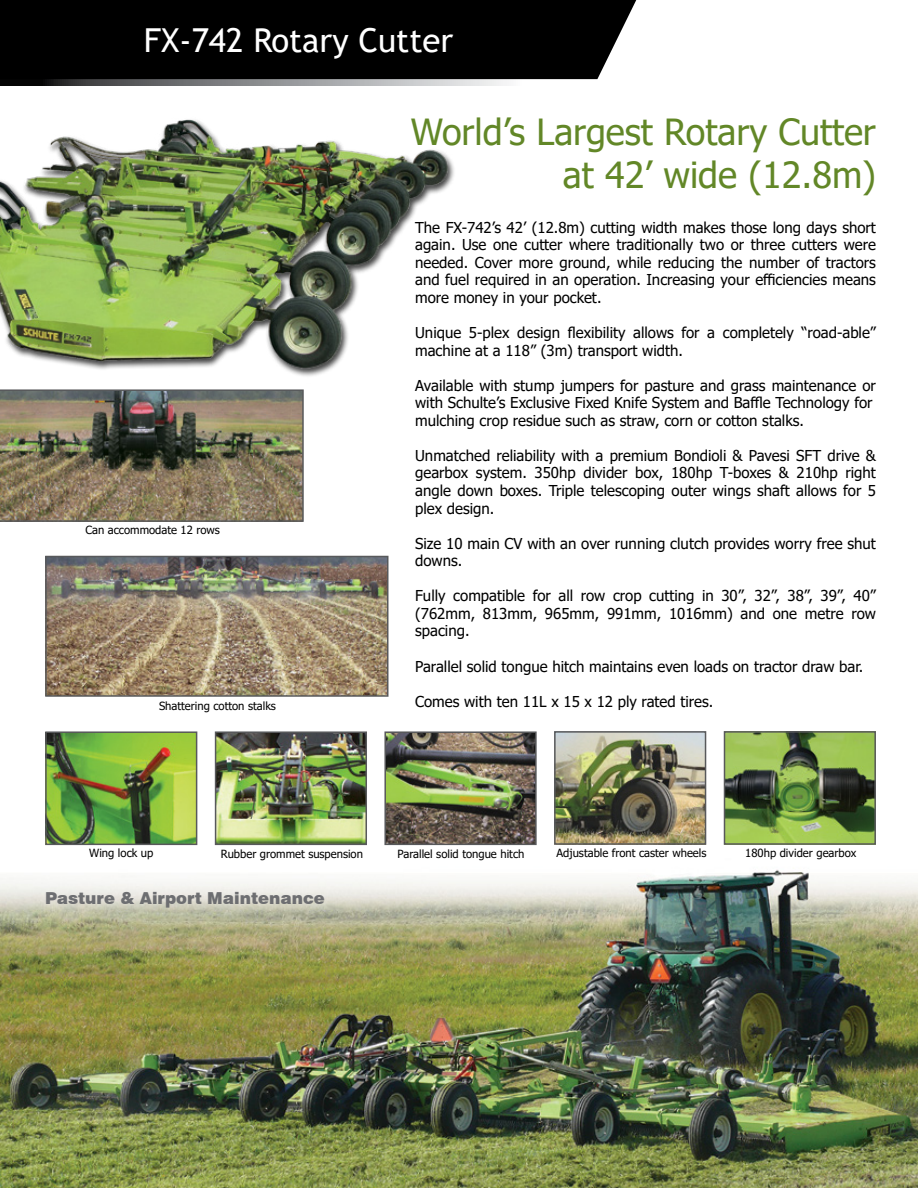
<style>
.page{position:relative;width:918px;height:1188px;background:#fff}
.page>*{position:absolute;margin:0;border:0;box-sizing:border-box;transform-origin:0 0}
.t1{font:36px/43.2px "Tahoma";color:#628727;text-align:right}
.t2{font:33px "Trebuchet MS";color:#fff}
.t3{font:900 16.5px "Swiss 721 BT";color:#6d6e71}
.t4{font:15px/17.5px "Tahoma";color:#000;text-align:justify}
.t5{font:11.25px "Tahoma";color:#000}
</style>
<div class="page">
<svg style="left:0;top:79px;width:596px;height:6px;background:#929395"></svg>
<div style="left:0;top:0;width:636px;height:79px;background:#000"></div>
<img style="left:0;top:119px;width:454px;height:257px">
<img style="left:0;top:869px;width:918px;height:319px">
<img style="left:48px;top:734px;width:146px;height:108px">
<div style="left:45px;top:731px;width:152px;height:114px;border:2px solid #58595b"></div>
<img style="left:218px;top:734px;width:146px;height:108px">
<div style="left:215px;top:731px;width:152px;height:114px;border:2px solid #58595b"></div>
<img style="left:387px;top:734px;width:147px;height:108px">
<div style="left:384px;top:731px;width:153px;height:114px;border:2px solid #58595b"></div>
<img style="left:0;top:389px;width:304px;height:133px">
<img style="left:48px;top:559px;width:337px;height:135px">
<div style="left:45px;top:556px;width:343px;height:141px;border:2px solid #58595b"></div>
<img style="left:727px;top:734px;width:146px;height:108px">
<div style="left:724px;top:731px;width:152px;height:114px;border:2px solid #58595b"></div>
<img style="left:557px;top:734px;width:146px;height:108px">
<div style="left:554px;top:731px;width:152px;height:114px;border:2px solid #58595b"></div>
<h2 class="t2" style="left:144px;top:20px;width:311px">FX-742 Rotary Cutter</h2>
<p class="t5" style="left:85px;top:523px;width:136px">Can accommodate 12 rows</p>
<p class="t5" style="left:159px;top:698px;width:118px">Shattering cotton stalks</p>
<h1 class="t1" style="left:411px;top:112px;width:467px">World’s Largest Rotary Cutter at 42’ wide (12.8m)</h1>
<p class="t4" style="left:415px;top:219px;width:462px">The FX-742’s 42’ (12.8m) cutting width makes those long days short again. Use one cutter where traditionally two or three cutters were needed. Cover more ground, while reducing the number of tractors and fuel required in an operation. Increasing your efficiencies means more money in your pocket.</p>
<p class="t4" style="left:415px;top:325px;width:462px">Unique 5-plex design flexibility allows for a completely “road-able” machine at a 118” (3m) transport width.</p>
<p class="t4" style="left:415px;top:377px;width:462px;text-align:left">Available with stump jumpers for pasture and grass maintenance or with Schulte’s Exclusive Fixed Knife System and Baffle Technology for mulching crop residue such as straw, corn or cotton stalks.</p>
<p class="t4" style="left:415px;top:448px;width:462px">Unmatched reliability with a premium Bondioli &amp; Pavesi SFT drive &amp; gearbox system. 350hp divider box, 180hp T-boxes &amp; 210hp right angle down boxes. Triple telescoping outer wings shaft allows for 5 plex design.</p>
<p class="t4" style="left:415px;top:535px;width:462px">Size 10 main CV with an over running clutch provides worry free shut downs.</p>
<p class="t4" style="left:415px;top:588px;width:462px">Fully compatible for all row crop cutting in 30”, 32”, 38”, 39”, 40” (762mm, 813mm, 965mm, 991mm, 1016mm) and one metre row spacing.</p>
<p class="t4" style="left:415px;top:658px;width:450px">Parallel solid tongue hitch maintains even loads on tractor draw bar.</p>
<p class="t4" style="left:415px;top:693px;width:300px">Comes with ten 11L x 15 x 12 ply rated tires.</p>
<p class="t5" style="left:89px;top:846px;width:66px">Wing lock up</p>
<p class="t5" style="left:221px;top:846px;width:144px">Rubber grommet suspension</p>
<p class="t5" style="left:398px;top:846px;width:128px">Parallel solid tongue hitch</p>
<p class="t5" style="left:557px;top:846px;width:151px">Adjustable front caster wheels</p>
<p class="t5" style="left:745px;top:846px;width:112px">180hp divider gearbox</p>
<p class="t3" style="left:45px;top:889px;width:281px">Pasture &amp; Airport Maintenance</p>
</div>
